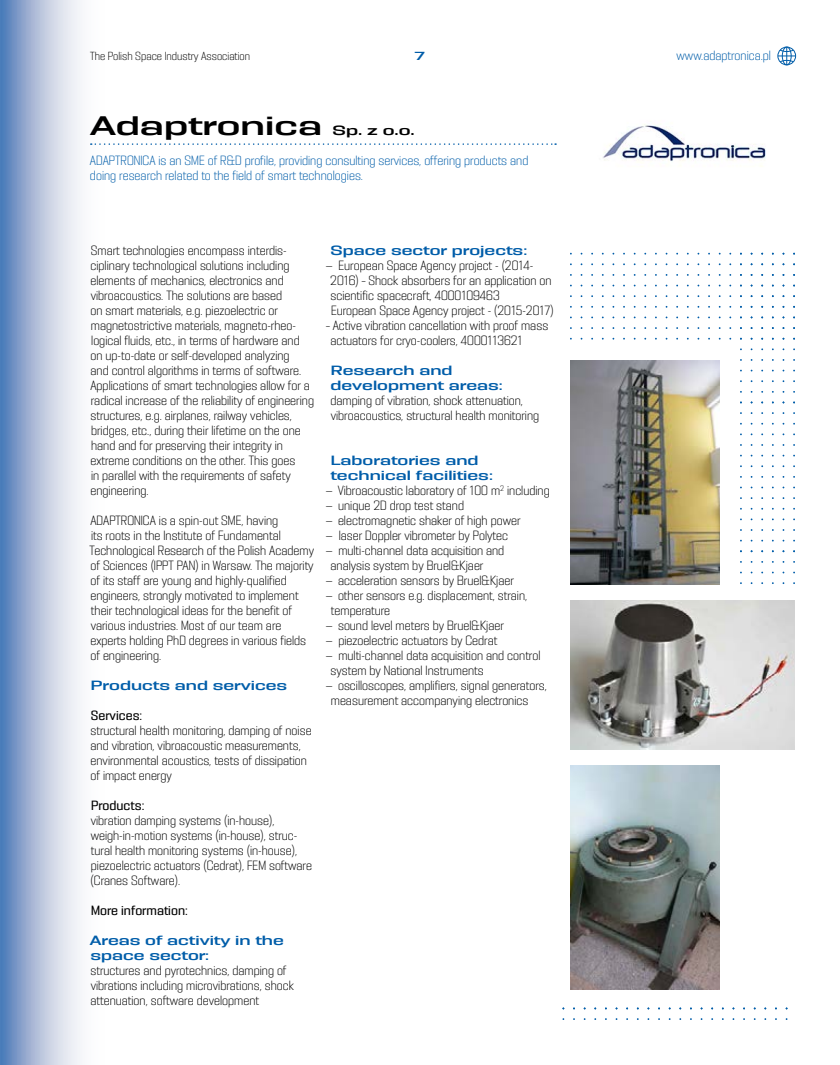
<style>
.page{position:relative;width:840px;height:1065px;background:#fff}
.page>*{position:absolute;margin:0;border:0;box-sizing:border-box;transform-origin:0 0}
.t1{font:24px "PODIUM Sharp 9.8";color:#000}
.t2{font:12px/15px "PODIUM Sharp 5.5";color:#000}
.t3{font:12px/15px "PODIUM Sharp 5.5";color:#005da9}
.t4{font:12px/15px "PODIUM Sharp 8.8";color:#005da9}
.t5{font:12px "PODIUM Sharp 5.7";color:#000}
.t6{font:10.5px "PODIUM Sharp 5.5";color:#000}
.t7{font:10.5px "PODIUM Sharp 9.8";color:#005da9}
.s1{font-size:12px}
</style>
<div class="page">
<svg style="left:0;top:0;width:91px;height:1065px"></svg>
<svg style="left:91px;top:143px;width:465px;height:2px"></svg>
<svg style="left:778px;top:47px;width:18px;height:18px"></svg>
<img style="left:603px;top:124px;width:163px;height:43px">
<img style="left:570px;top:765px;width:150px;height:225px">
<img style="left:570px;top:600px;width:225px;height:150px">
<img style="left:570px;top:360px;width:150px;height:225px">
<p class="t6" style="left:90px;top:49px;width:162px">The Polish Space Industry Association</p>
<p class="t7" style="left:415px;top:49px;width:12px">7</p>
<p class="t3" style="left:677px;top:48px;width:96px">www.adaptronica.pl</p>
<h1 class="t1" style="left:90px;top:110px;width:326px">Adaptronica <span class="s1">Sp. z o.o.</span></h1>
<p class="t3" style="left:90px;top:153px;width:440px">ADAPTRONICA is an SME of R&amp;D profile, providing consulting services, offering products and doing research related to the field of smart technologies.</p>
<p class="t2" style="left:90px;top:243px;width:225px">Smart technologies encompass interdis&shy;ciplinary technological solutions including elements of mechanics, electronics and vibroacoustics. The solutions are based<br>on smart materials, e.g. piezoelectric or magnetostrictive materials, magneto-rheo&shy;logical fluids, etc., in terms of hardware and<br>on up-to-date or self-developed analyzing<br>and control algorithms in terms of software.<br>Applications of smart technologies allow for a radical increase of the reliability of engineering structures, e.g. airplanes, railway vehicles, bridges, etc., during their lifetime on the one hand and for preserving their integrity in extreme conditions on the other. This goes<br>in parallel with the requirements of safety engineering.</p>
<p class="t2" style="left:90px;top:513px;width:226px">ADAPTRONICA is a spin-out SME, having<br>its roots in the Institute of Fundamental Technological Research of the Polish Academy of Sciences (IPPT PAN) in Warsaw. The majority of its staff are young and highly-qualified engineers, strongly motivated to implement their technological ideas for the benefit of various industries. Most of our team are experts holding PhD degrees in various fields of engineering.</p>
<p class="t4" style="left:91px;top:678px;width:198px">Products and services</p>
<p class="t5" style="left:91px;top:708px;width:53px">Services:</p>
<p class="t2" style="left:91px;top:723px;width:223px">structural health monitoring, damping of noise and vibration, vibroacoustic measurements, environmental acoustics, tests of dissipation of impact energy</p>
<p class="t5" style="left:91px;top:798px;width:55px">Products:</p>
<p class="t2" style="left:91px;top:813px;width:223px">vibration damping systems (in-house), weigh-in-motion systems (in-house), struc&shy;tural health monitoring systems (in-house), piezoelectric actuators (Cedrat), FEM software (Cranes Software).</p>
<p class="t5" style="left:91px;top:903px;width:98px">More information:</p>
<p class="t4" style="left:90px;top:933px;width:196px">Areas of activity in the space sector:</p>
<p class="t2" style="left:91px;top:963px;width:205px">structures and pyrotechnics, damping of vibrations including microvibrations, shock attenuation, software development</p>
<p class="t4" style="left:331px;top:243px;width:198px">Space sector projects:</p>
<p class="t2" style="left:330px;top:258px;width:225px;text-indent:-4px">— European Space Agency project - (2014- 2016) – Shock absorbers for an application on scientific spacecraft, 4000109463<br>European Space Agency project - (2015-2017)</p>
<p class="t2" style="left:331px;top:318px;width:219px;text-indent:-4px">– Active vibration cancellation with proof mass actuators for cryo-coolers, 4000113621</p>
<p class="t4" style="left:330px;top:363px;width:174px">Research and development areas:</p>
<p class="t2" style="left:331px;top:393px;width:210px">damping of vibration, shock attenuation, vibroacoustics, structural health monitoring</p>
<p class="t4" style="left:331px;top:453px;width:164px">Laboratories and technical facilities:</p>
<p class="t2" style="left:326px;top:483px;width:225px">— Vibroacoustic laboratory of 100 m<sup>2</sup> including</p>
<p class="t2" style="left:326px;top:498px;width:140px">— unique 2D drop test stand</p>
<p class="t2" style="left:326px;top:513px;width:196px">— electromagnetic shaker of high power</p>
<p class="t2" style="left:326px;top:528px;width:184px">— laser Doppler vibrometer by Polytec</p>
<p class="t2" style="left:331px;top:543px;width:175px;text-indent:-4px">— multi-channel data acquisition and analysis system by Bruel&amp;Kjaer</p>
<p class="t2" style="left:326px;top:573px;width:189px">— acceleration sensors by Bruel&amp;Kjaer</p>
<p class="t2" style="left:331px;top:588px;width:198px;text-indent:-5px">— other sensors e.g. displacement, strain, temperature</p>
<p class="t2" style="left:326px;top:618px;width:179px">— sound level meters by Bruel&amp;Kjaer</p>
<p class="t2" style="left:326px;top:633px;width:173px">— piezoelectric actuators by Cedrat</p>
<p class="t2" style="left:331px;top:648px;width:211px;text-indent:-4px">— multi-channel data acquisition and control system by National Instruments</p>
<p class="t2" style="left:331px;top:678px;width:218px;text-indent:-5px">— oscilloscopes, amplifiers, signal generators, measurement accompanying electronics</p>
</div>
